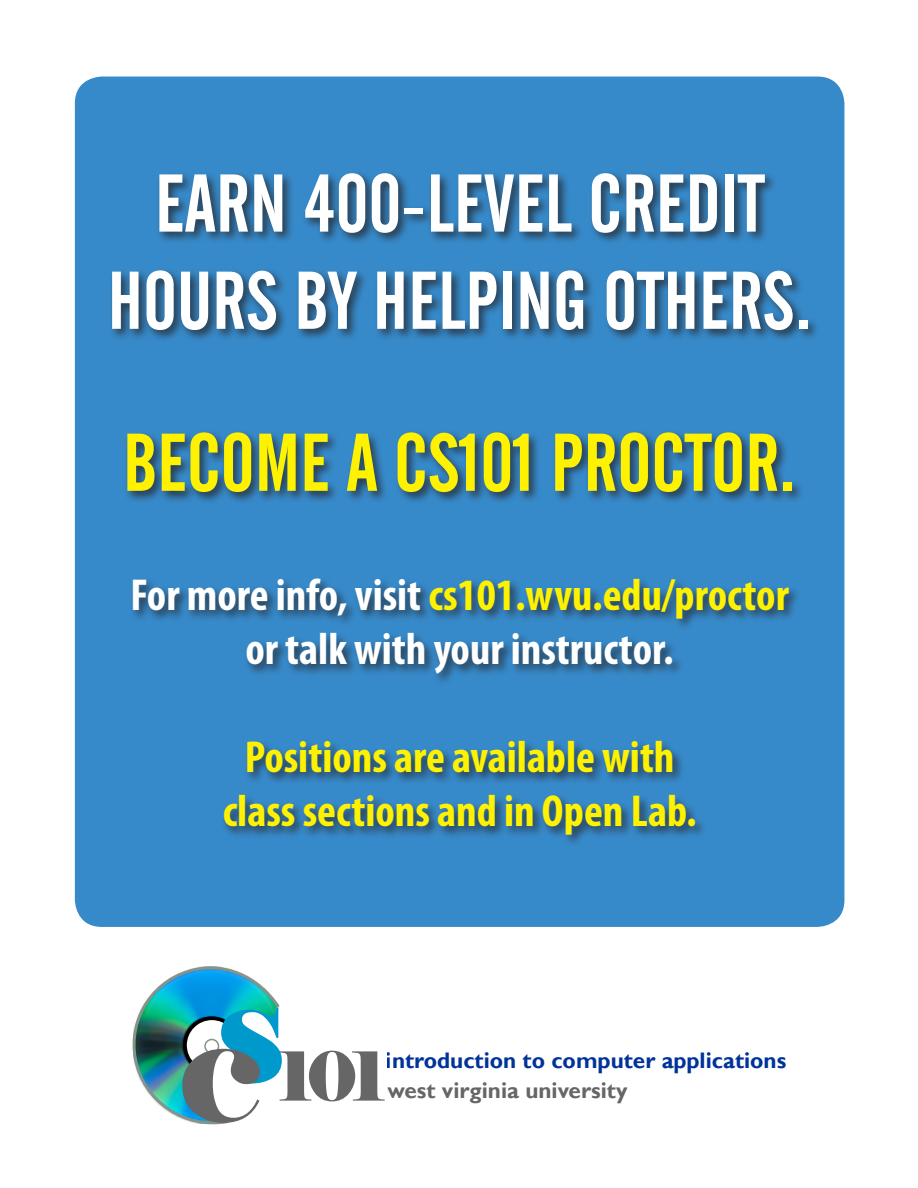
<style>
.page{position:relative;width:918px;height:1188px;background:#fff}
.page>*{position:absolute;margin:0;border:0;box-sizing:border-box;transform-origin:0 0}
.t1{font:150px "Elephant";color:#666}
.t2{font:81px "Alternate Gothic No 2 BT";color:#fff}
.t3{font:81px "Alternate Gothic No 2 BT";color:#fff200}
.t4{font:67.5px "Elephant";color:#666}
.t5{font:700 condensed 45px "Myriad Pro";color:#fff200}
.t6{font:700 condensed 45px "Myriad Pro";color:#fff}
.t7{font:700 22.5px "Gill Sans";color:#039}
.t8{font:700 22.5px "Gill Sans";color:#666}
.s1{color:#fff}
</style>
<div class="page">
<div style="left:75px;top:77px;width:769px;height:850px;background:#378aca;border-radius:27px"></div>
<img style="left:132px;top:966px;width:150px;height:159px">
<div style="left:109px;top:170px;width:711px;height:677px;background:#231f20;opacity:.75"></div>
<p class="t2" style="left:155px;top:158px;width:611px">EARN 400-LEVEL CREDIT</p>
<p class="t2" style="left:108px;top:256px;width:706px">HOURS BY HELPING OTHERS.</p>
<p class="t3" style="left:123px;top:418px;width:675px">BECOME A CS101 PROCTOR.</p>
<p class="t5" style="left:130px;top:567px;width:660px"><span class="s1">For more info, visit</span> cs101.wvu.edu/proctor</p>
<p class="t6" style="left:246px;top:621px;width:430px">or talk with your instructor.</p>
<p class="t5" style="left:245px;top:729px;width:431px">Positions are available with</p>
<p class="t5" style="left:223px;top:783px;width:475px">class sections and in Open Lab.</p>
<p class="t1" style="left:180px;top:974px;width:81px">c</p>
<h3 class="t4" style="left:278px;top:1034px;width:110px">101</h3>
<p class="t7" style="left:386px;top:1047px;width:402px">introduction to computer applications</p>
<p class="t8" style="left:387px;top:1077px;width:242px">west virginia university</p>
</div>
